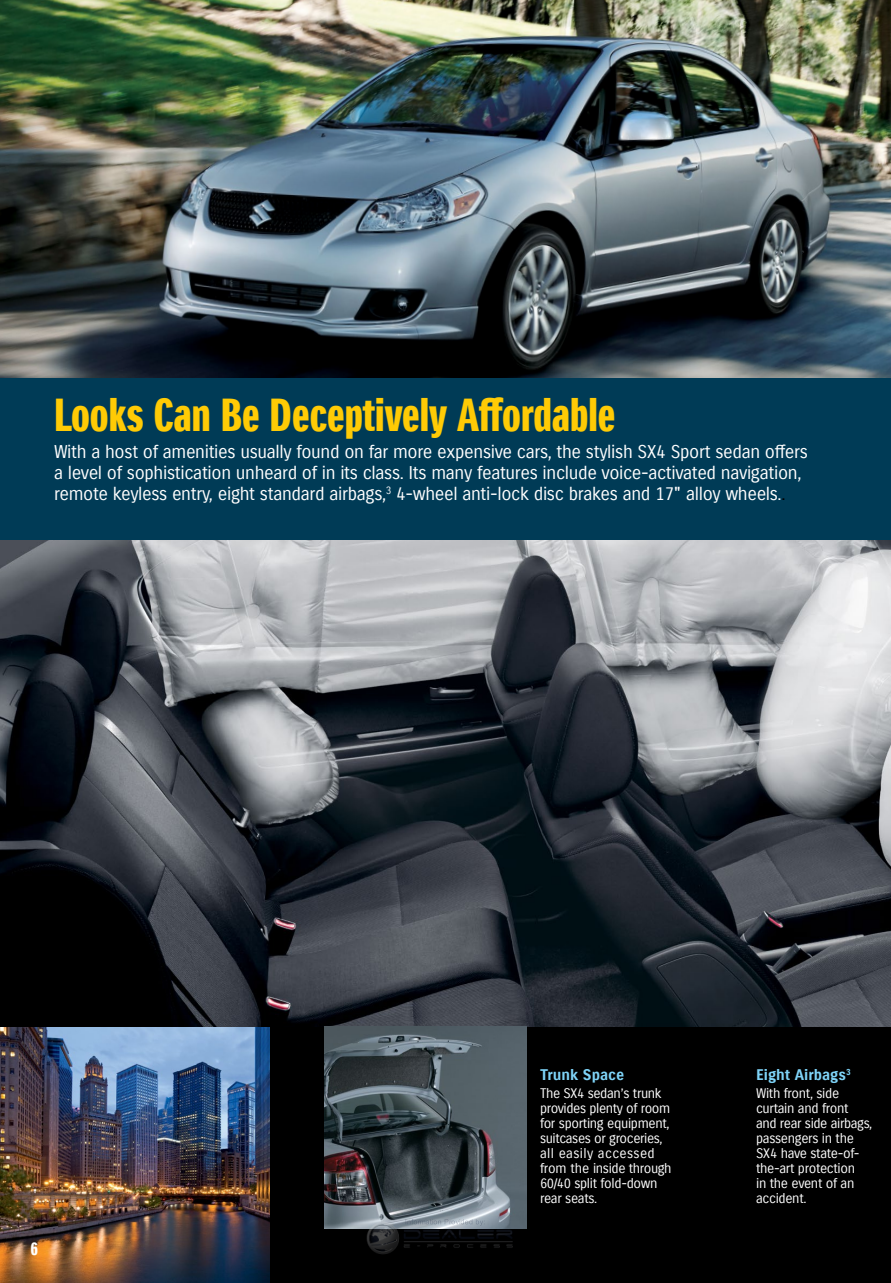
<style>
.page{position:relative;width:891px;height:1283px;background:#fff}
.page>*{position:absolute;margin:0;border:0;box-sizing:border-box;transform-origin:0 0}
.t1{font:45px "Suzuki PRO Headline";color:#ffcb05}
.t2{font:18px/21px "Suzuki PRO Regular";letter-spacing:-.02em;color:#fff}
.t3{font:18px "Suzuki PRO Headline";color:#fff}
.t4{font:15px "Suzuki PRO Bold";color:#7ed3f7}
.t5{font:13.5px/15px "Suzuki PRO Regular";letter-spacing:-.025em;color:#fff}
.s1{color:#000}
</style>
<div class="page">
<div style="left:0;top:1026px;width:891px;height:256px;background:#000"></div>
<img style="left:0;top:1026px;width:270px;height:256px">
<img style="left:0;top:0;width:891px;height:378px">
<div style="left:0;top:378px;width:891px;height:162px;background:#003b56"></div>
<img style="left:0;top:540px;width:891px;height:486px">
<img style="left:324px;top:1026px;width:202px;height:202px">
<img style="left:356px;top:1182px;width:171px;height:72px">
<p class="t1" style="left:54px;top:387px;width:563px">Looks Can Be Deceptively Affordable</p>
<p class="t2" style="left:54px;top:441px;width:755px">With a host of amenities usually found on far more expensive cars, the stylish SX4 Sport sedan offers a level of sophistication unheard of in its class. Its many features include voice-activated navigation, remote keyless entry, eight standard airbags,<sup>3</sup> 4-wheel anti-lock disc brakes and 17" alloy wheels.<span class="s1">.</span></p>
<p class="t3" style="left:30px;top:1237px;width:9px">6</p>
<p class="t4" style="left:540px;top:1066px;width:86px">Trunk Space</p>
<p class="t5" style="left:540px;top:1086px;width:132px">The SX4 sedan’s trunk provides plenty of room for sporting equipment, suitcases or groceries,</p>
<p class="t5" style="left:540px;top:1146px;width:133px">all easily accessed from the inside through<br>60/40 split fold-down rear seats.</p>
<p class="t4" style="left:756px;top:1066px;width:96px">Eight Airbags<sup>3</sup></p>
<p class="t5" style="left:756px;top:1086px;width:85px">With front, side</p>
<p class="t5" style="left:756px;top:1101px;width:94px">curtain and front</p>
<p class="t5" style="left:756px;top:1116px;width:118px">and rear side airbags,</p>
<p class="t5" style="left:756px;top:1131px;width:105px">passengers in the<br>SX4 have state-of&shy;the-art protection in the event of an accident.</p>
</div>
